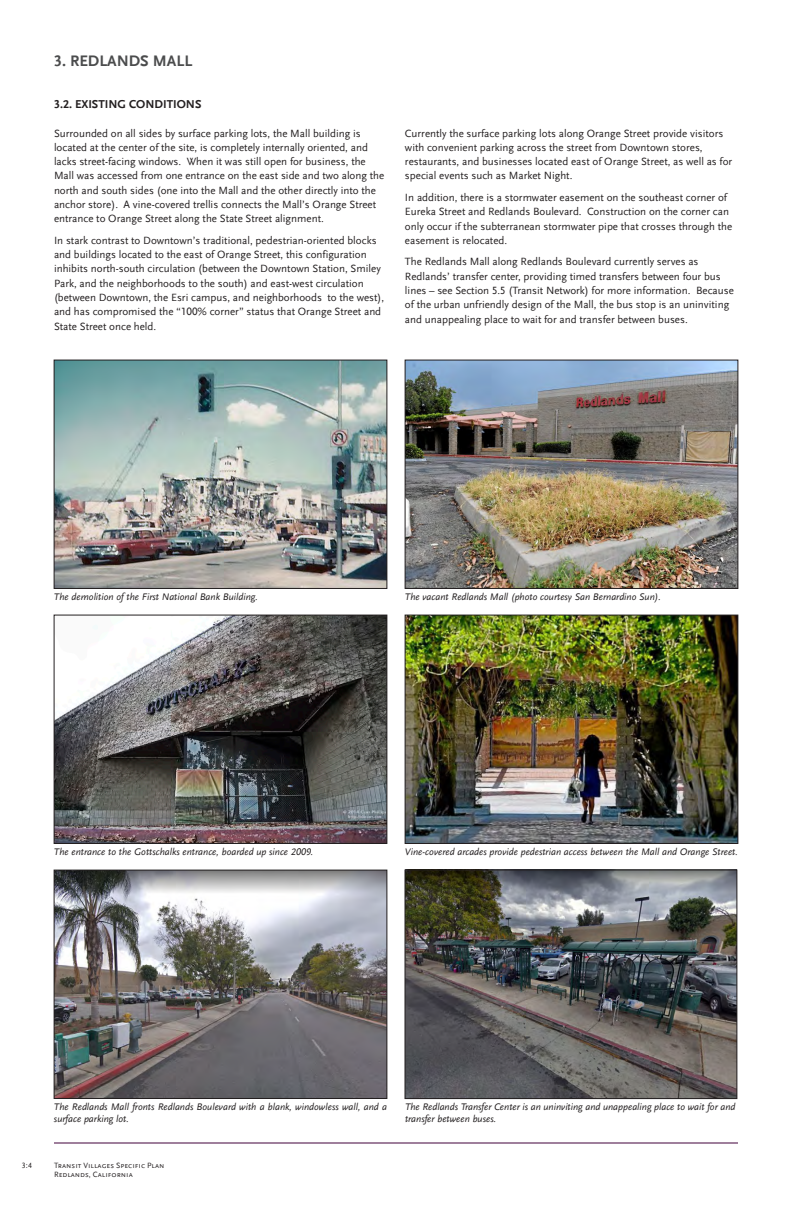
<style>
.page{position:relative;width:792px;height:1224px;background:#fff}
.page>*{position:absolute;margin:0;border:0;box-sizing:border-box;transform-origin:0 0}
.t1{font:700 16px "Scala Sans LF";color:#4b4c4d}
._01_Text{font:700 12px "Scala Sans LF";color:#231f20}
._01_Text-2{font:11px/14.3px "Scala Sans LF";color:#231f20}
._1_1_Body{font:italic 10px/12px "Scala Sans LF";color:#231f20}
.t2{font:8px/9px "Scala Sans LF Caps";color:#231f20}
</style>
<div class="page">
<img style="left:407px;top:362px;width:329px;height:225px">
<div style="left:405px;top:360px;width:333px;height:229px;border:1px solid #231f20"></div>
<img style="left:56px;top:362px;width:329px;height:225px">
<div style="left:54px;top:360px;width:333px;height:229px;border:1px solid #231f20"></div>
<img style="left:407px;top:617px;width:329px;height:225px">
<div style="left:405px;top:615px;width:333px;height:229px;border:1px solid #231f20"></div>
<img style="left:56px;top:872px;width:329px;height:225px">
<div style="left:54px;top:870px;width:333px;height:229px;border:1px solid #231f20"></div>
<img style="left:56px;top:617px;width:329px;height:225px">
<div style="left:54px;top:615px;width:333px;height:229px;border:1px solid #231f20"></div>
<img style="left:407px;top:872px;width:328px;height:225px">
<div style="left:405px;top:870px;width:332px;height:229px;border:1px solid #231f20"></div>
<hr style="left:54px;top:1143px;width:684px;height:1px;background:#41003b">
<h1 class="t1" style="left:54px;top:52px;width:140px">3. REDLANDS MALL</h1>
<p class="_01_Text" style="left:54px;top:97px;width:149px">3.2. EXISTING CONDITIONS</p>
<p class="_01_Text-2" style="left:54px;top:126px;width:332px">Surrounded on all sides by surface parking lots, the Mall building is located at the center of the site, is completely internally oriented, and lacks street-facing windows. When it was still open for business, the Mall was accessed from one entrance on the east side and two along the north and south sides (one into the Mall and the other directly into the anchor store). A vine-covered trellis connects the Mall’s Orange Street entrance to Orange Street along the State Street alignment.</p>
<p class="_01_Text-2" style="left:54px;top:233px;width:332px">In stark contrast to Downtown’s traditional, pedestrian-oriented blocks and buildings located to the east of Orange Street, this configuration inhibits north-south circulation (between the Downtown Station, Smiley Park, and the neighborhoods to the south) and east-west circulation (between Downtown, the Esri campus, and neighborhoods to the west), and has compromised the “100% corner” status that Orange Street and State Street once held.</p>
<p class="_01_Text-2" style="left:405px;top:126px;width:329px">Currently the surface parking lots along Orange Street provide visitors with convenient parking across the street from Downtown stores, restaurants, and businesses located east of Orange Street, as well as for special events such as Market Night.</p>
<p class="_01_Text-2" style="left:405px;top:190px;width:329px">In addition, there is a stormwater easement on the southeast corner of Eureka Street and Redlands Boulevard. Construction on the corner can only occur if the subterranean stormwater pipe that crosses through the easement is relocated.</p>
<p class="_01_Text-2" style="left:405px;top:255px;width:330px">The Redlands Mall along Redlands Boulevard currently serves as Redlands’ transfer center, providing timed transfers between four bus lines – see Section 5.5 (Transit Network) for more information. Because of the urban unfriendly design of the Mall, the bus stop is an uninviting and unappealing place to wait for and transfer between buses.</p>
<p class="_1_1_Body" style="left:54px;top:591px;width:205px">The demolition of the First National Bank Building.</p>
<p class="_1_1_Body" style="left:405px;top:591px;width:258px">The vacant Redlands Mall (photo courtesy San Bernardino Sun).</p>
<p class="_1_1_Body" style="left:54px;top:846px;width:261px">The entrance to the Gottschalks entrance, boarded up since 2009.</p>
<p class="_1_1_Body" style="left:405px;top:846px;width:335px">Vine-covered arcades provide pedestrian access between the Mall and Orange Street.</p>
<p class="t2" style="left:22px;top:1161px;width:12px">3:4</p>
<p class="_1_1_Body" style="left:54px;top:1101px;width:335px">The Redlands Mall fronts Redlands Boulevard with a blank, windowless wall, and a surface parking lot.</p>
<p class="t2" style="left:54px;top:1161px;width:112px">Transit Villages Specific Plan<br>Redlands, California</p>
<p class="_1_1_Body" style="left:405px;top:1100px;width:332px">The Redlands Transfer Center is an uninviting and unappealing place to wait for and transfer between buses.</p>
</div>
